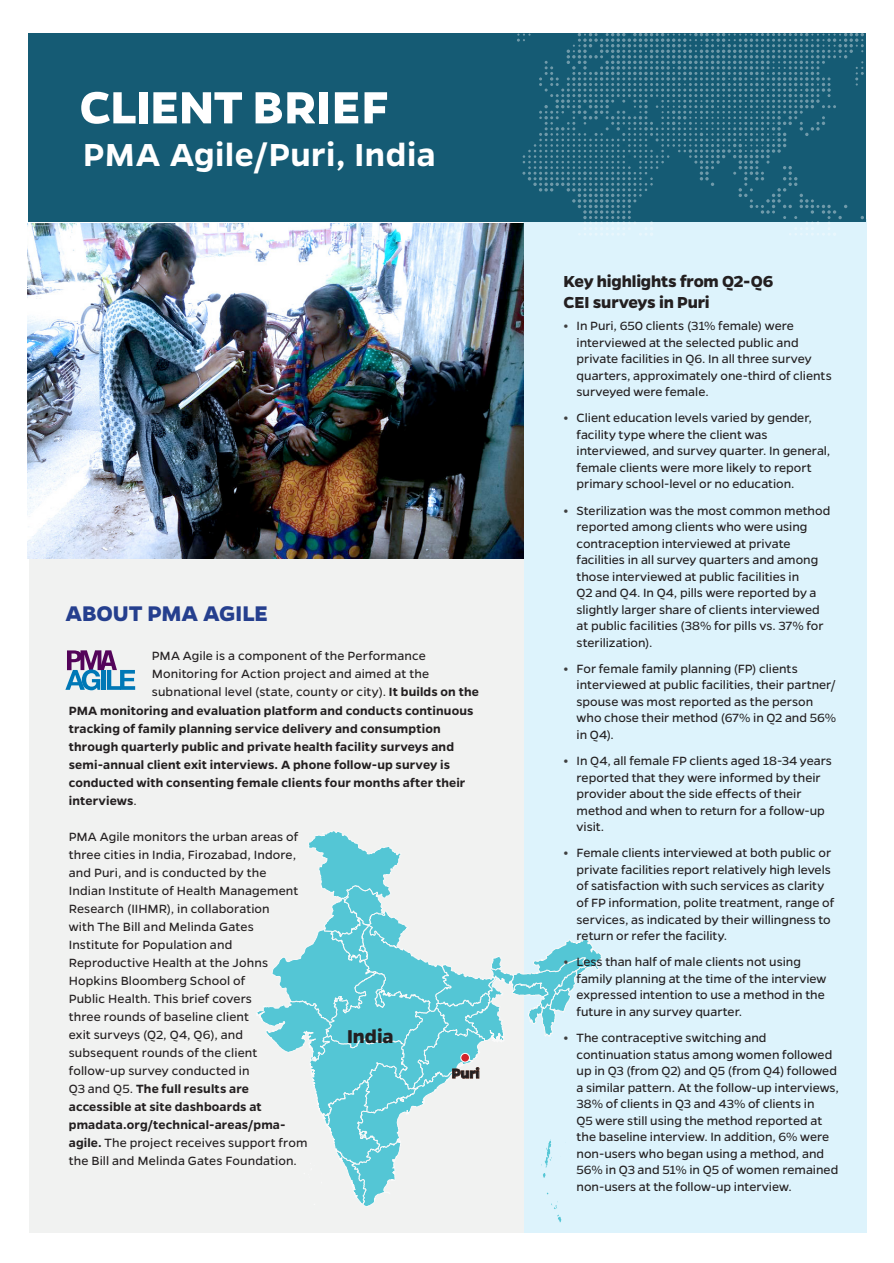
<style>
.page{position:relative;width:894px;height:1263px;background:#fff}
.page>*{position:absolute;margin:0;border:0;box-sizing:border-box;transform-origin:0 0}
.t1{font:700 51px "Gentona";color:#fff}
.t2{font:600 36px "Gentona";letter-spacing:.015em;color:#fff}
.t3{font:700 24px "Gentona";color:#253f8e}
.t4{font:700 21px "Gentona";color:#231f20}
.t5{font:700 18px/21px "Gentona";letter-spacing:-.01em;color:#231f20}
.t6{font:700 15px "Gentona";color:#231f20}
.t7{font:13.5px/16.5px "Gentona";color:#231f20}
.t8{font:600 13.5px "Gentona";letter-spacing:.01em;color:#231f20}
.s1{font-weight:600}
.s2{font-weight:400}
.s3{font-weight:700;font-size:14.25px;color:#3e3e3f}
</style>
<div class="page">
<div style="left:523px;top:219px;width:343px;height:1013px;background:#ddf3fc"></div>
<div style="left:28px;top:33px;width:837px;height:189px;background:#155b74"></div>
<div style="left:29px;top:556px;width:494px;height:676px;background:#f1f2f1"></div>
<svg style="left:65px;top:650px;width:70px;height:40px"></svg>
<svg style="left:517px;top:33px;width:345px;height:203px"></svg>
<img style="left:27px;top:223px;width:496px;height:335px">
<svg style="left:257px;top:822px;width:345px;height:400px"></svg>
<p class="t1" style="left:79px;top:78px;width:310px">CLIENT BRIEF</p>
<p class="t2" style="left:83px;top:134px;width:354px">PMA Agile/Puri, India</p>
<p class="t3" style="left:65px;top:599px;width:204px">ABOUT PMA AGILE</p>
<p class="t7" style="left:152px;top:648px;width:275px">PMA Agile is a component of the Performance</p>
<p class="t7" style="left:152px;top:666px;width:278px">Monitoring for Action project and aimed at the</p>
<p class="t7" style="left:152px;top:684px;width:328px">subnational level (state, county or city). <span class="s1">It builds on the</span></p>
<p class="t8" style="left:69px;top:702px;width:406px">PMA monitoring and evaluation platform and conducts continuous</p>
<p class="t8" style="left:69px;top:720px;width:373px">tracking of family planning service delivery and consumption</p>
<p class="t8" style="left:69px;top:738px;width:386px">through quarterly public and private health facility surveys and</p>
<p class="t8" style="left:69px;top:756px;width:382px">semi-annual client exit interviews. A phone follow-up survey is</p>
<p class="t8" style="left:69px;top:774px;width:398px">conducted with consenting female clients four months after their</p>
<p class="t8" style="left:69px;top:792px;width:69px">interviews<span class="s2">.</span></p>
<p class="t7" style="left:69px;top:827px;width:240px;line-height:18px">PMA Agile monitors the urban areas of three cities in India, Firozabad, Indore, and Puri, and is conducted by the<br>Indian Institute of Health Management Research (IIHMR), in collaboration<br>with The Bill and Melinda Gates<br>Institute for Population and Reproductive Health at the Johns Hopkins Bloomberg School of<br>Public Health. This brief covers<br>three rounds of baseline client<br>exit surveys (Q2, Q4, Q6), and subsequent rounds of the client follow-up survey conducted in<br>Q3 and Q5. <span class="s1">The full results are accessible at site dashboards at pmadata.org/technical-areas/pma&shy;agile.</span> The project receives support from the Bill and Melinda Gates Foundation.</p>
<p class="t4" style="left:347px;top:1024px;width:48px">India</p>
<p class="t6" style="left:451px;top:1064px;width:29px">Puri</p>
<p class="t5" style="left:563px;top:271px;width:211px">Key highlights from Q2-Q6<br>CEI surveys in Puri</p>
<p class="t7" style="left:576px;top:318px;width:256px;text-indent:-13px"><span class="s3">•</span> In Puri, 650 clients (31% female) were interviewed at the selected public and private facilities in Q6. In all three survey quarters, approximately one-third of clients surveyed were female.</p>
<p class="t7" style="left:576px;top:410px;width:255px;text-indent:-13px"><span class="s3">•</span> Client education levels varied by gender, facility type where the client was interviewed, and survey quarter. In general, female clients were more likely to report primary school-level or no education.</p>
<p class="t7" style="left:576px;top:502px;width:255px;text-indent:-13px"><span class="s3">•</span> Sterilization was the most common method reported among clients who were using contraception interviewed at private facilities in all survey quarters and among those interviewed at public facilities in<br>Q2 and Q4. In Q4, pills were reported by a slightly larger share of clients interviewed at public facilities (38% for pills vs. 37% for sterilization).</p>
<p class="t7" style="left:576px;top:660px;width:261px;text-indent:-13px"><span class="s3">•</span> For female family planning (FP) clients interviewed at public facilities, their partner/ spouse was most reported as the person who chose their method (67% in Q2 and 56% in Q4).</p>
<p class="t7" style="left:576px;top:752px;width:257px;text-indent:-13px"><span class="s3">•</span> In Q4, all female FP clients aged 18-34 years reported that they were informed by their provider about the side effects of their method and when to return for a follow-up visit.</p>
<p class="t7" style="left:576px;top:845px;width:259px;text-indent:-13px"><span class="s3">•</span> Female clients interviewed at both public or private facilities report relatively high levels of satisfaction with such services as clarity of FP information, polite treatment, range of services, as indicated by their willingness to return or refer the facility.</p>
<p class="t7" style="left:576px;top:953px;width:251px;text-indent:-13px"><span class="s3">•</span> Less than half of male clients not using family planning at the time of the interview expressed intention to use a method in the future in any survey quarter.</p>
<p class="t7" style="left:576px;top:1029px;width:264px;text-indent:-13px"><span class="s3">•</span> The contraceptive switching and continuation status among women followed up in Q3 (from Q2) and Q5 (from Q4) followed a similar pattern. At the follow-up interviews, 38% of clients in Q3 and 43% of clients in<br>Q5 were still using the method reported at the baseline interview. In addition, 6% were non-users who began using a method, and 56% in Q3 and 51% in Q5 of women remained non-users at the follow-up interview.</p>
</div>
